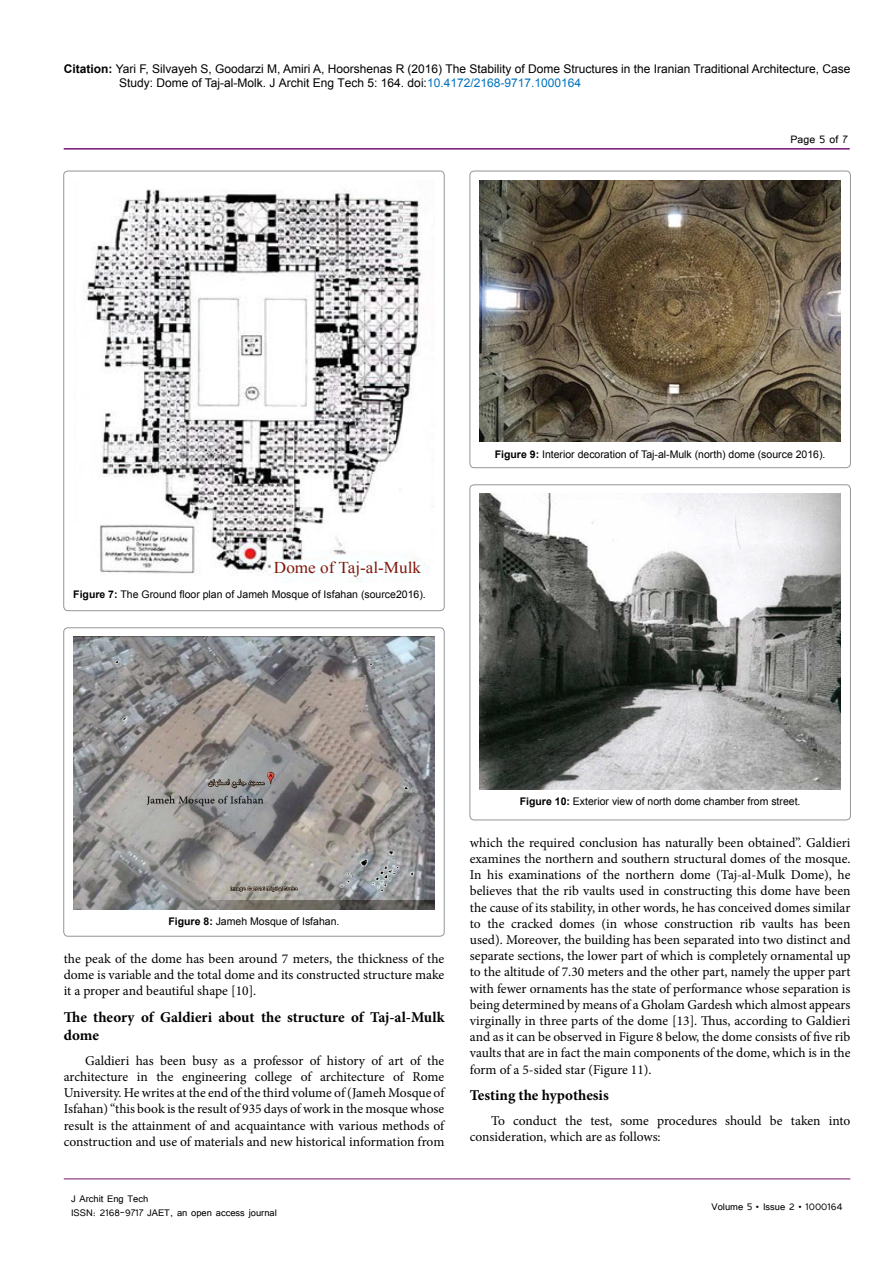
<style>
.page{position:relative;width:893px;height:1263px;background:#fff}
.page>*{position:absolute;margin:0;border:0;box-sizing:border-box;transform-origin:0 0}
.t1{font:16.5px "Times New Roman";color:#82160b;scale:1.04 1}
.t2{font:700 15px/18px "Minion Pro";color:#000}
.t3{font:13.5px/16.2px "Minion Pro";color:#000;text-align:justify}
.t4{font:13.5px "Tunga";color:#000}
.t5{font:12px/14.4px "Arial";color:#000}
.t6{font:12px/14.4px "Tunga";color:#000}
.t7{font:10.5px "Arial";color:#000}
.s1{font-weight:700}
.s2{color:#0072bc}
</style>
<div class="page">
<hr style="left:64px;top:148px;width:786px;height:2px;background:#741472">
<hr style="left:64px;top:1179px;width:786px;height:1px;background:#741472">
<img style="left:86px;top:189px;width:336px;height:393px">
<svg style="left:268px;top:554px;width:154px;height:23px"></svg>
<div style="left:64px;top:628px;width:380px;height:308px;border:1px solid #939598;border-radius:4px"></div>
<img style="left:73px;top:637px;width:362px;height:272px">
<div style="left:470px;top:171px;width:380px;height:297px;border:1px solid #939598;border-radius:4px"></div>
<img style="left:479px;top:180px;width:362px;height:261px">
<div style="left:470px;top:485px;width:380px;height:335px;border:1px solid #939598;border-radius:4px"></div>
<img style="left:479px;top:494px;width:362px;height:295px">
<p class="t5" style="left:119px;top:61px;width:733px;text-indent:-55px"><span class="s1">Citation:</span> Yari F, Silvayeh S, Goodarzi M, Amiri A, Hoorshenas R (2016) The Stability of Dome Structures in the Iranian Traditional Architecture, Case<br>Study: Dome of Taj-al-Molk. J Archit Eng Tech 5: 164. doi:<span class="s2">10.4172/2168-9717.1000164</span></p>
<p class="t4" style="left:791px;top:131px;width:59px">Page 5 of 7</p>
<p class="t1" style="left:274px;top:556px;width:143px">Dome of Taj-al-Mulk</p>
<p class="t7" style="left:73px;top:588px;width:354px"><span class="s1">Figure 7:</span> The Ground floor plan of Jameh Mosque of Isfahan (source2016).</p>
<p class="t7" style="left:495px;top:447px;width:332px"><span class="s1">Figure 9:</span> Interior decoration of Taj-al-Mulk (north) dome (source 2016).</p>
<p class="t7" style="left:168px;top:915px;width:172px"><span class="s1">Figure 8:</span> Jameh Mosque of Isfahan.</p>
<p class="t3" style="left:64px;top:951px;width:382px">the peak of the dome has been around 7 meters, the thickness of the dome is variable and the total dome and its constructed structure make it a proper and beautiful shape [10].</p>
<p class="t2" style="left:64px;top:1008px;width:382px">The theory of Galdieri about the structure of Taj-al-Mulk dome</p>
<p class="t3" style="left:64px;top:1052px;width:382px;text-indent:21px">Galdieri has been busy as a professor of history of art of the architecture in the engineering college of architecture of Rome University. He writes at the end of the third volume of (Jameh Mosque of Isfahan) “this book is the result of 935 days of work in the mosque whose result is the attainment of and acquaintance with various methods of construction and use of materials and new historical information from</p>
<p class="t6" style="left:71px;top:1190px;width:207px">J Archit Eng Tech<br>ISSN: 2168-9717 JAET, an open access journal</p>
<p class="t7" style="left:520px;top:795px;width:282px"><span class="s1">Figure 10:</span> Exterior view of north dome chamber from street.</p>
<p class="t3" style="left:470px;top:834px;width:382px">which the required conclusion has naturally been obtained”. Galdieri examines the northern and southern structural domes of the mosque.<br>In his examinations of the northern dome (Taj-al-Mulk Dome), he believes that the rib vaults used in constructing this dome have been the cause of its stability, in other words, he has conceived domes similar to the cracked domes (in whose construction rib vaults has been used). Moreover, the building has been separated into two distinct and separate sections, the lower part of which is completely ornamental up to the altitude of 7.30 meters and the other part, namely the upper part with fewer ornaments has the state of performance whose separation is being determined by means of a Gholam Gardesh which almost appears virginally in three parts of the dome [13]. Thus, according to Galdieri and as it can be observed in Figure 8 below, the dome consists of five rib vaults that are in fact the main components of the dome, which is in the form of a 5-sided star (Figure 11).</p>
<p class="t2" style="left:470px;top:1086px;width:140px">Testing the hypothesis</p>
<p class="t3" style="left:470px;top:1112px;width:382px;text-indent:21px">To conduct the test, some procedures should be taken into consideration, which are as follows:</p>
<p class="t6" style="left:711px;top:1199px;width:133px">Volume 5 • Issue 2 • 1000164</p>
</div>
